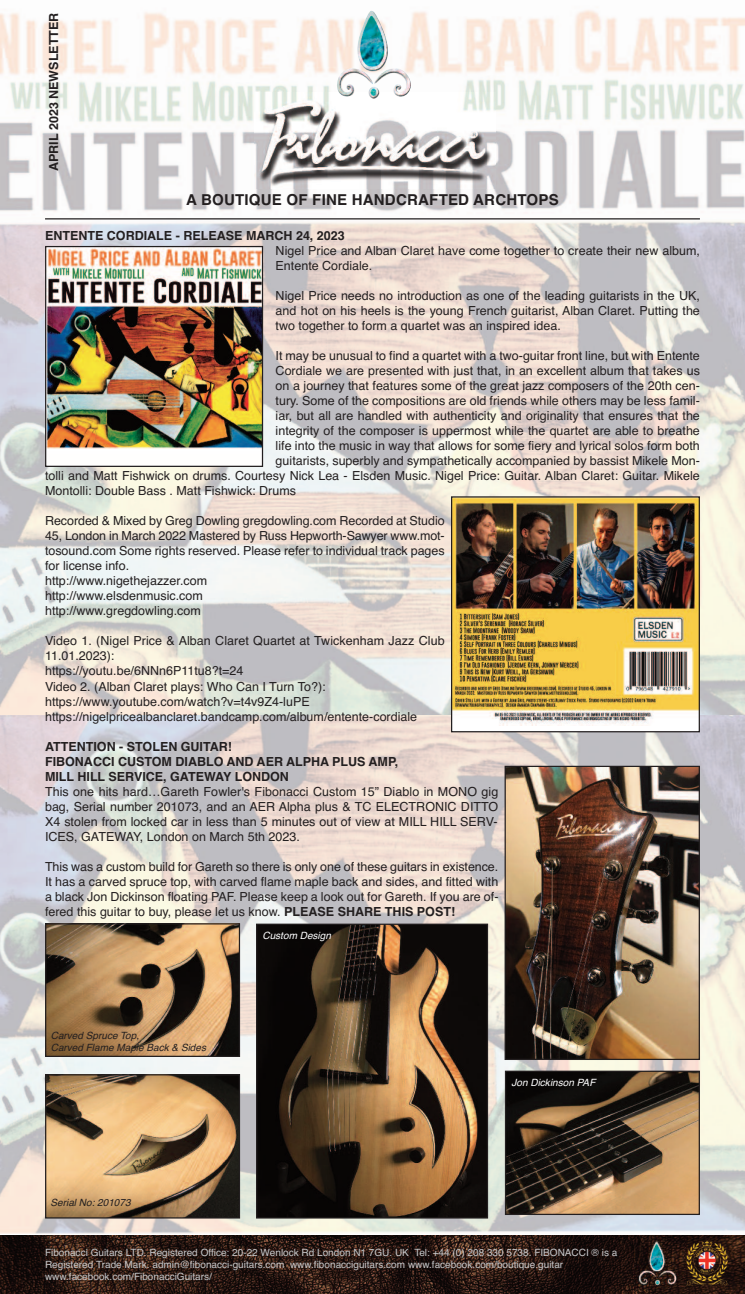
<style>
.page{position:relative;width:745px;height:1294px;background:#fff}
.page>*{position:absolute;margin:0;border:0;box-sizing:border-box;transform-origin:0 0}
.t1{font:700 15px "Helvetica";letter-spacing:.015em;color:#231f20}
.t2{font:12.5px/15px "Helvetica";color:#231f20}
.t3{font:700 12.5px/15px "Helvetica";color:#231f20}
.t4{font:10px/12px "Helvetica";color:#c7c8ca}
.t5{font:italic 10px/12px "Helvetica";color:#231f20}
.t6{font:italic 10px "Helvetica";color:#fff}
.s1{font-weight:700}
</style>
<div class="page">
<img style="left:0;top:10px;width:744px;height:705px">
<img style="left:0;top:715px;width:744px;height:578px">
<svg style="left:1px;top:1234px;width:743px;height:59px;background:#2c1b16"></svg>
<img style="left:254px;top:93px;width:241px;height:95px">
<img style="left:634px;top:1233px;width:48px;height:57px">
<img style="left:685px;top:1240px;width:42px;height:45px">
<hr style="left:45px;top:218px;width:654px;height:1px;background:#231f20">
<img style="left:336px;top:11px;width:74px;height:88px">
<img style="left:258px;top:925px;width:228px;height:291px">
<div style="left:256px;top:923px;width:232px;height:295px;border:1px solid #231f20"></div>
<img style="left:506px;top:1072px;width:191px;height:140px">
<div style="left:504px;top:1070px;width:195px;height:144px;border:1px solid #231f20"></div>
<img style="left:47px;top:1076px;width:191px;height:140px">
<div style="left:45px;top:1074px;width:195px;height:144px;border:1px solid #231f20"></div>
<img style="left:47px;top:925px;width:191px;height:129px">
<div style="left:45px;top:923px;width:195px;height:133px;border:1px solid #231f20"></div>
<img style="left:47px;top:248px;width:214px;height:217px">
<div style="left:45px;top:246px;width:218px;height:221px;border:1px solid #231f20"></div>
<div style="left:451px;top:497px;width:247px;height:234px;background:#fff"></div>
<img style="left:452px;top:498px;width:245px;height:227px">
<div style="left:450px;top:496px;width:249px;height:236px;border:1px solid #231f20"></div>
<img style="left:506px;top:767px;width:191px;height:290px">
<div style="left:504px;top:765px;width:195px;height:294px;border:1px solid #231f20"></div>
<p class="t3" style="left:46px;top:171px;width:160px;rotate:-90deg">APRIL 2023 NEWSLETTER</p>
<p class="t1" style="left:186px;top:191px;width:374px">A BOUTIQUE OF FINE HANDCRAFTED ARCHTOPS</p>
<p class="t3" style="left:45px;top:228px;width:301px">ENTENTE CORDIALE - RELEASE MARCH 24, 2023</p>
<p class="t2" style="left:275px;top:243px;width:425px">Nigel Price and Alban Claret have come together to create their new album,<br>Entente Cordiale.</p>
<p class="t2" style="left:275px;top:288px;width:425px;text-align:justify">Nigel Price needs no introduction as one of the leading guitarists in the UK, and hot on his heels is the young French guitarist, Alban Claret. Putting the two together to form a quartet was an inspired idea.</p>
<p class="t2" style="left:275px;top:348px;width:425px">It may be unusual to find a quartet with a two-guitar front line, but with Entente</p>
<p class="t2" style="left:275px;top:363px;width:425px">Cordiale we are presented with just that, in an excellent album that takes us</p>
<p class="t2" style="left:275px;top:378px;width:425px">on a journey that features some of the great jazz composers of the 20th cen-</p>
<p class="t2" style="left:275px;top:393px;width:425px">tury. Some of the compositions are old friends while others may be less famil-</p>
<p class="t2" style="left:275px;top:408px;width:425px">iar, but all are handled with authenticity and originality that ensures that the</p>
<p class="t2" style="left:275px;top:423px;width:425px">integrity of the composer is uppermost while the quartet are able to breathe</p>
<p class="t2" style="left:275px;top:438px;width:425px">life into the music in way that allows for some fiery and lyrical solos form both</p>
<p class="t2" style="left:275px;top:453px;width:425px">guitarists, superbly and sympathetically accompanied by bassist Mikele Mon-</p>
<p class="t2" style="left:45px;top:468px;width:656px">tolli and Matt Fishwick on drums. Courtesy Nick Lea - Elsden Music. Nigel Price: Guitar. Alban Claret: Guitar. Mikele</p>
<p class="t2" style="left:45px;top:483px;width:252px">Montolli: Double Bass . Matt Fishwick: Drums</p>
<p class="t2" style="left:45px;top:513px;width:401px">Recorded &amp; Mixed by Greg Dowling gregdowling.com Recorded at Studio 45, London in March 2022 Mastered by Russ Hepworth-Sawyer www.mot&shy;tosound.com Some rights reserved. Please refer to individual track pages for license info.<br>http://www.nigethejazzer.com<br>http://www.elsdenmusic.com<br>http://www.gregdowling.com</p>
<p class="t2" style="left:45px;top:633px;width:401px">Video 1. (Nigel Price &amp; Alban Claret Quartet at Twickenham Jazz Club 11.01.2023):<br>https://youtu.be/6NNn6P11tu8?t=24<br>Video 2. (Alban Claret plays: Who Can I Turn To?): https://www.youtube.com/watch?v=t4v9Z4-luPE https://nigelpricealbanclaret.bandcamp.com/album/entente-cordiale</p>
<p class="t3" style="left:45px;top:738px;width:354px">ATTENTION - STOLEN GUITAR!<br>FIBONACCI CUSTOM DIABLO AND AER ALPHA PLUS AMP,<br>MILL HILL SERVICE, GATEWAY LONDON</p>
<p class="t2" style="left:45px;top:783px;width:454px;text-align:justify">This one hits hard…Gareth Fowler's Fibonacci Custom 15” Diablo in MONO gig bag, Serial number 201073, and an AER Alpha plus &amp; TC ELECTRONIC DITTO X4 stolen from locked car in less than 5 minutes out of view at MILL HILL SERV-ICES, GATEWAY, London on March 5th 2023.</p>
<p class="t2" style="left:45px;top:858px;width:454px;text-align:justify">This was a custom build for Gareth so there is only one of these guitars in existence.<br>It has a carved spruce top, with carved flame maple back and sides, and fitted with a black Jon Dickinson floating PAF. Please keep a look out for Gareth. If you are of&shy;fered this guitar to buy, please let us know. <span class="s1">PLEASE SHARE THIS POST!</span></p>
<p class="t5" style="left:51px;top:1029px;width:157px">Carved Spruce Top,<br>Carved Flame Maple Back &amp; Sides</p>
<p class="t6" style="left:262px;top:929px;width:70px">Custom Design</p>
<p class="t5" style="left:50px;top:1196px;width:82px">Serial No: 201073</p>
<p class="t6" style="left:511px;top:1076px;width:85px">Jon Dickinson PAF</p>
<p class="t4" style="left:45px;top:1246px;width:573px">Fibonacci Guitars LTD. Registered Office: 20-22 Wenlock Rd London N1 7GU. UK Tel: +44 (0) 208 330 5738. FIBONACCI ® is a<br>Registered Trade Mark. admin@fibonacci-guitars.com www.fibonacciguitars.com www.facebook.com/boutique.guitar www.facebook.com/FibonacciGuitars/</p>
</div>
